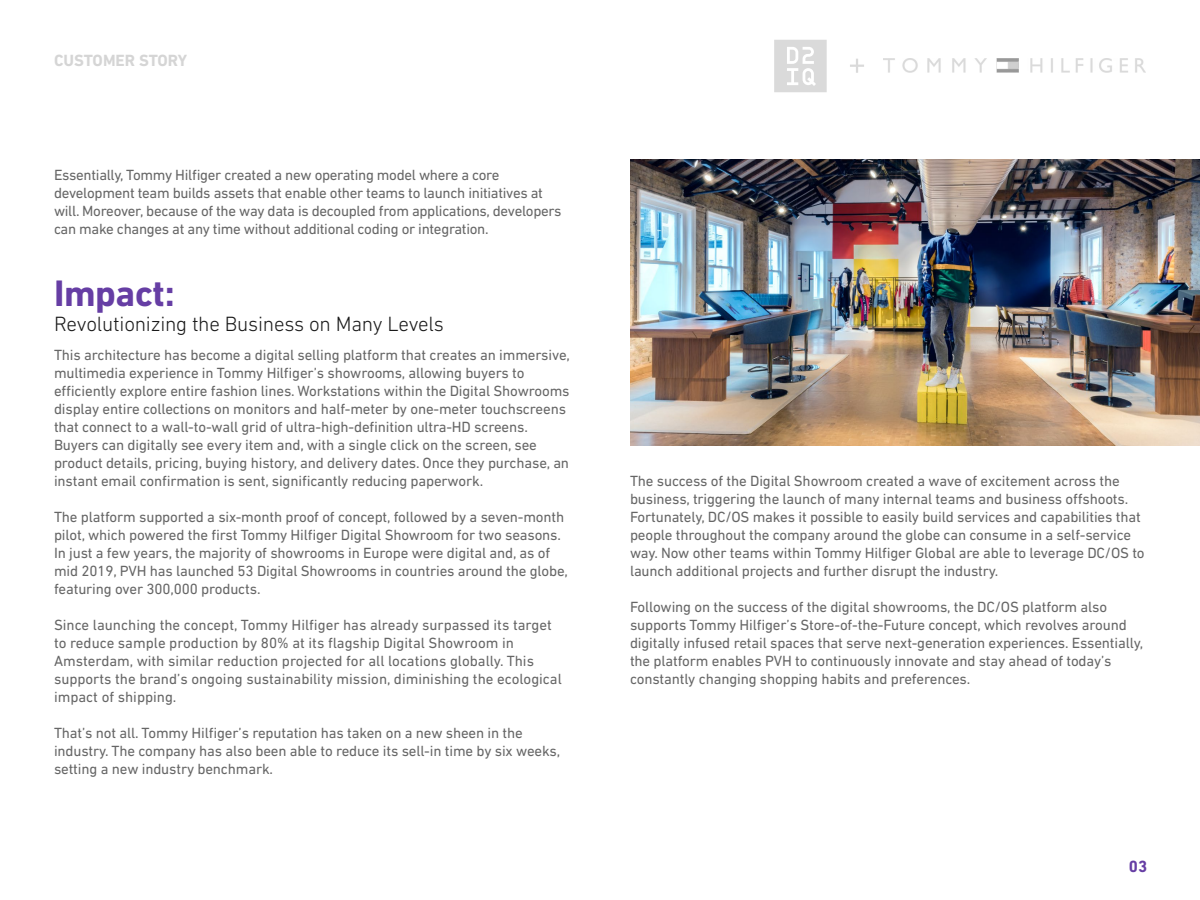
<style>
.page{position:relative;width:1200px;height:900px;background:#fff}
.page>*{position:absolute;margin:0;border:0;box-sizing:border-box;transform-origin:0 0}
.t1{font:700 37.5px "DIN Next LT Pro";letter-spacing:-.01em;color:#663ea4}
.t2{font:300 21px "DIN Next LT Pro";letter-spacing:-.01em;color:#1a1a1a}
.t3{font:700 16.5px "DIN Next LT Pro";color:#d5d5d5}
.t4{font:700 16.5px "DIN Next LT Pro";color:#663ea4}
.t5{font:15px/18px "DIN Next LT Pro";letter-spacing:-.01em;color:#666}
</style>
<div class="page">
<svg style="left:850px;top:59px;width:14px;height:14px"></svg>
<svg style="left:774px;top:40px;width:53px;height:52px"></svg>
<img style="left:884px;top:59px;width:262px;height:14px">
<img style="left:630px;top:159px;width:570px;height:287px">
<p class="t3" style="left:54px;top:51px;width:135px">CUSTOMER STORY</p>
<p class="t5" style="left:54px;top:166px;width:509px">Essentially, Tommy Hilfiger created a new operating model where a core development team builds assets that enable other teams to launch initiatives at will. Moreover, because of the way data is decoupled from applications, developers can make changes at any time without additional coding or integration.</p>
<h1 class="t1" style="left:54px;top:271px;width:122px">Impact:</h1>
<h2 class="t2" style="left:54px;top:312px;width:392px">Revolutionizing the Business on Many Levels</h2>
<p class="t5" style="left:54px;top:346px;width:518px">This architecture has become a digital selling platform that creates an immersive, multimedia experience in Tommy Hilfiger’s showrooms, allowing buyers to efficiently explore entire fashion lines. Workstations within the Digital Showrooms display entire collections on monitors and half-meter by one-meter touchscreens that connect to a wall-to-wall grid of ultra-high-definition ultra-HD screens.<br>Buyers can digitally see every item and, with a single click on the screen, see product details, pricing, buying history, and delivery dates. Once they purchase, an instant email confirmation is sent, significantly reducing paperwork.</p>
<p class="t5" style="left:54px;top:508px;width:516px">The platform supported a six-month proof of concept, followed by a seven-month pilot, which powered the first Tommy Hilfiger Digital Showroom for two seasons.<br>In just a few years, the majority of showrooms in Europe were digital and, as of mid 2019, PVH has launched 53 Digital Showrooms in countries around the globe, featuring over 300,000 products.</p>
<p class="t5" style="left:54px;top:616px;width:509px">Since launching the concept, Tommy Hilfiger has already surpassed its target to reduce sample production by 80% at its flagship Digital Showroom in Amsterdam, with similar reduction projected for all locations globally. This supports the brand’s ongoing sustainability mission, diminishing the ecological impact of shipping.</p>
<p class="t5" style="left:54px;top:724px;width:508px">That’s not all. Tommy Hilfiger’s reputation has taken on a new sheen in the industry. The company has also been able to reduce its sell-in time by six weeks, setting a new industry benchmark.</p>
<p class="t5" style="left:630px;top:472px;width:516px">The success of the Digital Showroom created a wave of excitement across the business, triggering the launch of many internal teams and business offshoots.<br>Fortunately, DC/OS makes it possible to easily build services and capabilities that people throughout the company around the globe can consume in a self-service way. Now other teams within Tommy Hilfiger Global are able to leverage DC/OS to launch additional projects and further disrupt the industry.</p>
<p class="t5" style="left:630px;top:598px;width:515px">Following on the success of the digital showrooms, the DC/OS platform also supports Tommy Hilfiger’s Store-of-the-Future concept, which revolves around digitally infused retail spaces that serve next-generation experiences. Essentially, the platform enables PVH to continuously innovate and stay ahead of today’s constantly changing shopping habits and preferences.</p>
<p class="t4" style="left:1129px;top:857px;width:20px">03</p>
</div>
